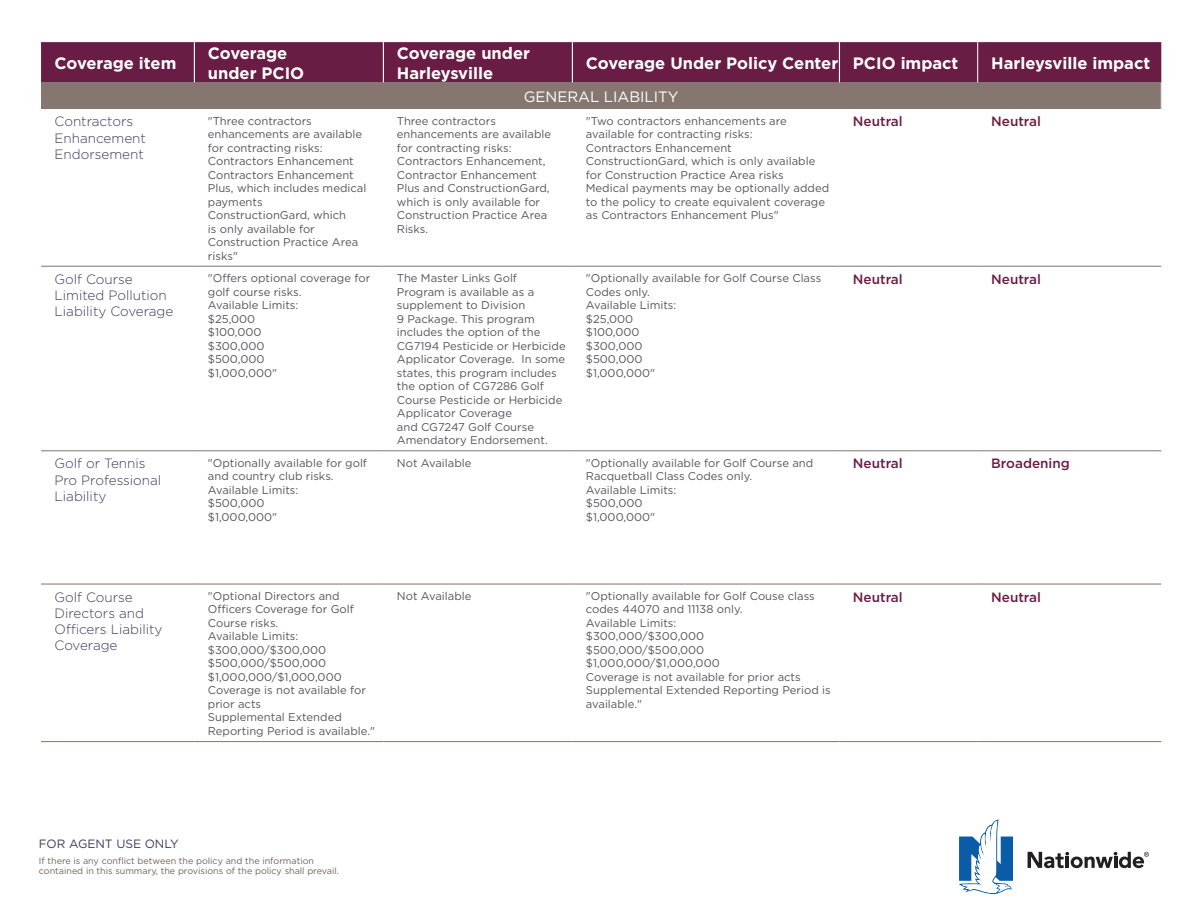
<style>
.page{position:relative;width:1188px;height:918px;background:#fff}
.page>*{position:absolute;margin:0;border:0;box-sizing:border-box;transform-origin:0 0}
.t1{font:700 16.5px/19.8px "Gotham";color:#fff}
.t2{font:15px "Gotham";color:#fff}
.Coverage_Item{font:300 13.5px/16.2px "Gotham";color:#3f395f}
.Impact_details{font:500 13.5px "Gotham";color:#691d45}
.t3{font:12px "Gotham";color:#3f395f}
.Coverage_Details{font:11.25px/13.5px "Gotham";color:#55565a}
.t4{font:9px/10.8px "Gotham";color:#6f6259}
</style>
<div class="page">
<svg style="left:1028px;top:852px;width:121px;height:16px"></svg>
<svg style="left:959px;top:820px;width:54px;height:74px"></svg>
<div style="left:41px;top:42px;width:1120px;height:40px;background:#691d45"></div>
<div style="left:41px;top:82px;width:1120px;height:27px;background:#85776f"></div>
<hr style="left:194px;top:42px;width:1px;height:40px;background:#fff">
<hr style="left:383px;top:42px;width:1px;height:40px;background:#fff">
<hr style="left:572px;top:42px;width:1px;height:40px;background:#fff">
<hr style="left:839px;top:42px;width:1px;height:40px;background:#fff">
<hr style="left:41px;top:266px;width:153px;height:1px;background:#8e837a">
<hr style="left:194px;top:266px;width:189px;height:1px;background:#8e837a">
<hr style="left:383px;top:266px;width:189px;height:1px;background:#8e837a">
<hr style="left:572px;top:266px;width:267px;height:1px;background:#8e837a">
<hr style="left:839px;top:266px;width:139px;height:1px;background:#8e837a">
<hr style="left:978px;top:266px;width:183px;height:1px;background:#8e837a">
<hr style="left:41px;top:450px;width:153px;height:1px;background:#8e837a">
<hr style="left:194px;top:450px;width:189px;height:1px;background:#8e837a">
<hr style="left:383px;top:450px;width:189px;height:1px;background:#8e837a">
<hr style="left:572px;top:450px;width:267px;height:1px;background:#8e837a">
<hr style="left:839px;top:450px;width:139px;height:1px;background:#8e837a">
<hr style="left:978px;top:450px;width:183px;height:1px;background:#8e837a">
<hr style="left:41px;top:583px;width:153px;height:2px;background:#8e837a">
<hr style="left:194px;top:583px;width:189px;height:2px;background:#8e837a">
<hr style="left:383px;top:583px;width:189px;height:2px;background:#8e837a">
<hr style="left:572px;top:583px;width:267px;height:2px;background:#8e837a">
<hr style="left:839px;top:583px;width:139px;height:2px;background:#8e837a">
<hr style="left:978px;top:583px;width:183px;height:2px;background:#8e837a">
<hr style="left:41px;top:741px;width:153px;height:1px;background:#8e837a">
<hr style="left:194px;top:741px;width:189px;height:1px;background:#8e837a">
<hr style="left:383px;top:741px;width:189px;height:1px;background:#8e837a">
<hr style="left:572px;top:741px;width:267px;height:1px;background:#8e837a">
<hr style="left:839px;top:741px;width:139px;height:1px;background:#8e837a">
<hr style="left:978px;top:741px;width:183px;height:1px;background:#8e837a">
<hr style="left:977px;top:42px;width:1px;height:40px;background:#fff">
<svg style="left:1161px;top:82px;width:1px;height:27px"></svg>
<p class="t1" style="left:55px;top:53px;width:123px">Coverage item</p>
<p class="t1" style="left:208px;top:43px;width:98px">Coverage under PCIO</p>
<p class="t1" style="left:397px;top:43px;width:135px">Coverage under<br>Harleysville</p>
<p class="t1" style="left:586px;top:53px;width:254px">Coverage Under Policy Center</p>
<p class="t1" style="left:853px;top:53px;width:107px">PCIO impact</p>
<p class="t1" style="left:991px;top:53px;width:161px">Harleysville impact</p>
<p class="t2" style="left:524px;top:87px;width:156px">GENERAL LIABILITY</p>
<p class="Coverage_Item" style="left:55px;top:113px;width:93px">Contractors<br>Enhancement<br>Endorsement</p>
<p class="Coverage_Details" style="left:208px;top:114px;width:160px">"Three contractors enhancements are available for contracting risks:<br>Contractors Enhancement<br>Contractors Enhancement<br>Plus, which includes medical payments<br>ConstructionGard, which<br>is only available for<br>Construction Practice Area risks"</p>
<p class="Coverage_Details" style="left:397px;top:114px;width:156px">Three contractors enhancements are available for contracting risks:<br>Contractors Enhancement,<br>Contractor Enhancement<br>Plus and ConstructionGard, which is only available for<br>Construction Practice Area<br>Risks.</p>
<p class="Coverage_Details" style="left:586px;top:114px;width:245px">"Two contractors enhancements are available for contracting risks:<br>Contractors Enhancement ConstructionGard, which is only available for Construction Practice Area risks Medical payments may be optionally added to the policy to create equivalent coverage as Contractors Enhancement Plus"</p>
<p class="Impact_details" style="left:853px;top:113px;width:51px">Neutral</p>
<p class="Impact_details" style="left:991px;top:113px;width:51px">Neutral</p>
<p class="Coverage_Item" style="left:55px;top:271px;width:120px">Golf Course<br>Limited Pollution<br>Liability Coverage</p>
<p class="Coverage_Details" style="left:208px;top:271px;width:164px">"Offers optional coverage for golf course risks.<br>Available Limits:<br>$25,000<br>$100,000<br>$300,000<br>$500,000<br>$1,000,000"</p>
<p class="Coverage_Details" style="left:397px;top:271px;width:170px">The Master Links Golf<br>Program is available as a supplement to Division<br>9 Package. This program includes the option of the<br>CG7194 Pesticide or Herbicide<br>Applicator Coverage. In some states, this program includes the option of CG7286 Golf<br>Course Pesticide or Herbicide<br>Applicator Coverage<br>and CG7247 Golf Course<br>Amendatory Endorsement.</p>
<p class="Coverage_Details" style="left:586px;top:271px;width:237px">"Optionally available for Golf Course Class<br>Codes only.<br>Available Limits:<br>$25,000<br>$100,000<br>$300,000<br>$500,000<br>$1,000,000"</p>
<p class="Impact_details" style="left:853px;top:270px;width:51px">Neutral</p>
<p class="Impact_details" style="left:991px;top:270px;width:51px">Neutral</p>
<p class="Coverage_Item" style="left:55px;top:455px;width:108px">Golf or Tennis<br>Pro Professional<br>Liability</p>
<p class="Coverage_Details" style="left:208px;top:456px;width:161px">"Optionally available for golf and country club risks.<br>Available Limits:<br>$500,000<br>$1,000,000"</p>
<p class="Coverage_Details" style="left:397px;top:456px;width:76px">Not Available</p>
<p class="Coverage_Details" style="left:586px;top:456px;width:229px">"Optionally available for Golf Course and<br>Racquetball Class Codes only.<br>Available Limits:<br>$500,000<br>$1,000,000"</p>
<p class="Impact_details" style="left:853px;top:455px;width:51px">Neutral</p>
<p class="Impact_details" style="left:991px;top:455px;width:80px">Broadening</p>
<p class="Coverage_Item" style="left:55px;top:588px;width:109px">Golf Course<br>Directors and<br>Officers Liability<br>Coverage</p>
<p class="Coverage_Details" style="left:208px;top:589px;width:169px">"Optional Directors and<br>Officers Coverage for Golf<br>Course risks.<br>Available Limits: $300,000/$300,000 $500,000/$500,000 $1,000,000/$1,000,000<br>Coverage is not available for prior acts<br>Supplemental Extended<br>Reporting Period is available."</p>
<p class="Coverage_Details" style="left:397px;top:589px;width:76px">Not Available</p>
<p class="Coverage_Details" style="left:586px;top:589px;width:246px">"Optionally available for Golf Couse class codes 44070 and 11138 only.<br>Available Limits:<br>$300,000/$300,000<br>$500,000/$500,000 $1,000,000/$1,000,000<br>Coverage is not available for prior acts<br>Supplemental Extended Reporting Period is available."</p>
<p class="Impact_details" style="left:853px;top:588px;width:51px">Neutral</p>
<p class="Impact_details" style="left:991px;top:588px;width:51px">Neutral</p>
<p class="t3" style="left:39px;top:836px;width:142px">FOR AGENT USE ONLY</p>
<p class="t4" style="left:39px;top:855px;width:302px">If there is any conflict between the policy and the information contained in this summary, the provisions of the policy shall prevail.</p>
</div>
